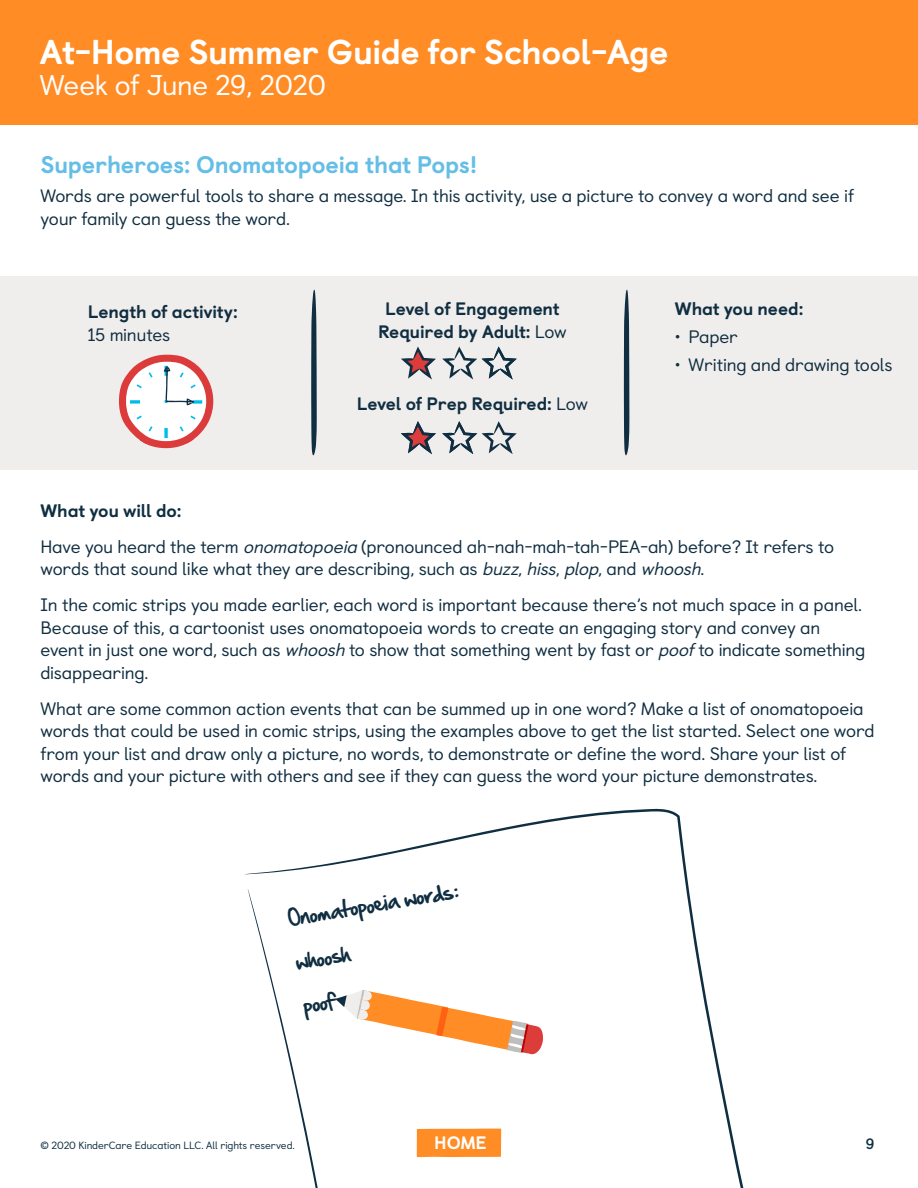
<style>
.page{position:relative;width:918px;height:1188px;background:#fff}
.page>*{position:absolute;margin:0;border:0;box-sizing:border-box;transform-origin:0 0}
.t1{font:800 34.5px "Castledown";letter-spacing:-.015em;color:#fff}
.t2{font:28.5px "Castledown";letter-spacing:-.015em;color:#fff}
.t3{font:800 24px "Castledown";letter-spacing:-.01em;color:#64bee6}
.t4{font:19.65px "Hand Of Sean";color:#102e41}
.t5{font:18px/22.5px "Castledown";letter-spacing:-.015em;color:#102e41}
.t6{font:800 18px/22.5px "Castledown";letter-spacing:-.01em;color:#102e41;text-align:center}
.t7{font:800 18px "Castledown";color:#fff}
.t8{font:700 15px "Castledown";color:#102e41}
.t9{font:10.5px "Castledown";letter-spacing:-.01em;color:#102e41}
.s1{font-weight:400}
.s2{font-weight:800}
.s3{font-style:italic}
</style>
<div class="page">
<div style="left:0;top:0;width:918px;height:125px;background:#ff8c24"></div>
<div style="left:1px;top:276px;width:917px;height:193px;background:#f0eeec"></div>
<svg style="left:311px;top:289px;width:6px;height:167px"></svg>
<svg style="left:624px;top:289px;width:5px;height:167px"></svg>
<svg style="left:401px;top:346px;width:35px;height:34px"></svg>
<svg style="left:401px;top:421px;width:35px;height:33px"></svg>
<svg style="left:442px;top:346px;width:75px;height:34px"></svg>
<svg style="left:442px;top:421px;width:75px;height:33px"></svg>
<svg style="left:119px;top:355px;width:94px;height:93px"></svg>
<svg style="left:245px;top:809px;width:499px;height:379px"></svg>
<svg style="left:335px;top:990px;width:208px;height:64px"></svg>
<h1 class="t1" style="left:40px;top:24px;width:630px">At-Home Summer Guide for School-Age</h1>
<h2 class="t2" style="left:40px;top:63px;width:288px">Week of June 29, 2020</h2>
<h3 class="t3" style="left:40px;top:145px;width:438px">Superheroes: Onomatopoeia that Pops!</h3>
<p class="t5" style="left:40px;top:183px;width:815px">Words are powerful tools to share a message. In this activity, use a picture to convey a word and see if your family can guess the word.</p>
<p class="t6" style="left:88px;top:299px;width:152px">Length of activity:</p>
<p class="t5" style="left:88px;top:321px;width:84px">15 minutes</p>
<p class="t6" style="left:378px;top:296px;width:190px">Level of Engagement<br>Required by Adult: <span class="s1">Low</span></p>
<p class="t6" style="left:357px;top:391px;width:233px">Level of Prep Required: <span class="s1">Low</span></p>
<p class="t6" style="left:675px;top:296px;width:130px">What you need:</p>
<p class="t5" style="left:675px;top:324px;width:64px">• Paper</p>
<p class="t5" style="left:675px;top:352px;width:219px">• Writing and drawing tools</p>
<p class="t5" style="left:40px;top:491px;width:795px;line-height:36px"><span class="s2">What you will do:<br></span>Have you heard the term <span class="s3">onomatopoeia</span> (pronounced ah-nah-mah-tah-PEA-ah) before? It refers to</p>
<p class="t5" style="left:40px;top:550px;width:823px;line-height:36px">words that sound like what they are describing, such as <span class="s3">buzz</span>, <span class="s3">hiss</span>, <span class="s3">plop</span>, and <span class="s3">whoosh</span>.<br>In the comic strips you made earlier, each word is important because there’s not much space in a panel.</p>
<p class="t5" style="left:40px;top:615px;width:826px">Because of this, a cartoonist uses onomatopoeia words to create an engaging story and convey an event in just one word, such as <span class="s3">whoosh</span> to show that something went by fast or <span class="s3">poof</span>to indicate something disappearing.</p>
<p class="t5" style="left:40px;top:696px;width:836px">What are some common action events that can be summed up in one word? Make a list of onomatopoeia words that could be used in comic strips, using the examples above to get the list started. Select one word from your list and draw only a picture, no words, to demonstrate or define the word. Share your list of words and your picture with others and see if they can guess the word your picture demonstrates.</p>
<p class="t4" style="left:286px;top:900px;width:173px;rotate:-9deg">Onomatopoeia words:</p>
<p class="t4" style="left:293px;top:944px;width:56px;rotate:-9deg">whoosh</p>
<p class="t4" style="left:300px;top:988px;width:35px;rotate:-9deg">poof</p>
<p class="t9" style="left:40px;top:1137px;width:256px">© 2020 KinderCare Education LLC. All rights reserved.</p>
<p class="t7" style="left:434px;top:1128px;width:54px">HOME</p>
<p class="t8" style="left:866px;top:1132px;width:10px">9</p>
</div>
